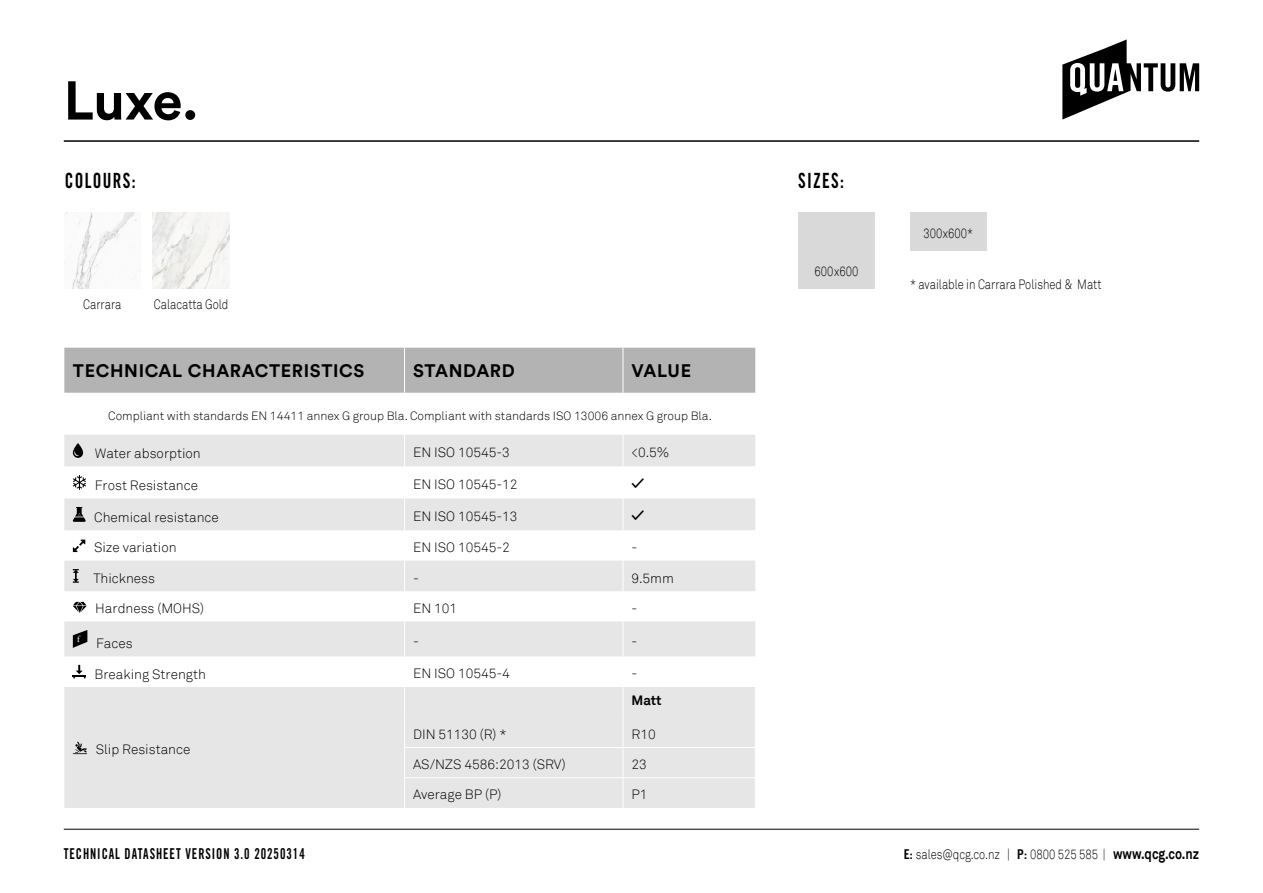
<style>
.page{position:relative;width:1263px;height:893px;background:#fff}
.page>*{position:absolute;margin:0;border:0;box-sizing:border-box;transform-origin:0 0}
.t1{font:700 54px "Circular Std";color:#000}
.t2{font:21px "Trade Gothic Bold Cond Twenty";letter-spacing:.075em;color:#000;scale:.83 1}
.t3{font:700 18px "Circular Std";letter-spacing:.035em;color:#000}
.t4{font:15px "Trade Gothic Bold Cond Twenty";letter-spacing:.075em;color:#000;scale:.83 1}
.t5{font:300 13.5px "Akkurat";color:#000}
.t6{font:300 13.5px "Akkurat";color:#000;scale:.83 1}
.t7{font:700 13.5px "Akkurat";color:#000}
.t8{font:700 13.5px "Circular Std";color:#000}
.t9{font:300 12px "Akkurat";color:#000}
.t10{font:9px "Minion Pro";color:#fff}
.s1{font-family:"Trade Gothic Bold Cond Twenty";font-weight:400}
.s2{font-weight:700;font-size:15px}
</style>
<div class="page">
<hr style="left:64px;top:140px;width:1135px;height:2px;background:#000">
<hr style="left:64px;top:829px;width:1135px;height:1px;background:#000">
<svg style="left:1062px;top:40px;width:137px;height:80px"></svg>
<img style="left:153px;top:212px;width:76px;height:77px">
<img style="left:64px;top:212px;width:77px;height:77px">
<div style="left:64px;top:348px;width:691px;height:45px;background:#b3b3b3"></div>
<svg style="left:64px;top:435px;width:691px;height:373px;fill:#e6e6e6"></svg>
<hr style="left:404px;top:348px;width:1px;height:45px;background:#fff">
<hr style="left:623px;top:348px;width:1px;height:45px;background:#fff">
<hr style="left:404px;top:435px;width:1px;height:31px;background:#fff">
<hr style="left:623px;top:435px;width:1px;height:31px;background:#fff">
<hr style="left:404px;top:466px;width:1px;height:32px;background:#fff">
<hr style="left:623px;top:466px;width:1px;height:32px;background:#fff">
<hr style="left:404px;top:498px;width:1px;height:32px;background:#fff">
<hr style="left:623px;top:498px;width:1px;height:32px;background:#fff">
<hr style="left:404px;top:530px;width:1px;height:31px;background:#fff">
<hr style="left:623px;top:530px;width:1px;height:31px;background:#fff">
<hr style="left:404px;top:561px;width:1px;height:30px;background:#fff">
<hr style="left:623px;top:561px;width:1px;height:30px;background:#fff">
<hr style="left:404px;top:591px;width:1px;height:30px;background:#fff">
<hr style="left:623px;top:591px;width:1px;height:30px;background:#fff">
<hr style="left:404px;top:621px;width:1px;height:35px;background:#fff">
<hr style="left:623px;top:621px;width:1px;height:35px;background:#fff">
<hr style="left:404px;top:656px;width:1px;height:31px;background:#fff">
<hr style="left:623px;top:656px;width:1px;height:31px;background:#fff">
<hr style="left:404px;top:687px;width:1px;height:30px;background:#fff">
<hr style="left:404px;top:717px;width:1px;height:30px;background:#fff">
<svg style="left:404px;top:748px;width:1px;height:29px"></svg>
<hr style="left:404px;top:778px;width:1px;height:30px;background:#fff">
<hr style="left:623px;top:687px;width:1px;height:30px;background:#fff">
<hr style="left:623px;top:717px;width:1px;height:30px;background:#fff">
<svg style="left:623px;top:748px;width:1px;height:29px"></svg>
<hr style="left:623px;top:778px;width:1px;height:30px;background:#fff">
<hr style="left:404px;top:747px;width:219px;height:1px;background:#fff">
<hr style="left:623px;top:747px;width:133px;height:1px;background:#fff">
<hr style="left:404px;top:777px;width:219px;height:1px;background:#fff">
<hr style="left:623px;top:777px;width:133px;height:1px;background:#fff">
<svg style="left:73px;top:443px;width:10px;height:15px"></svg>
<svg style="left:73px;top:475px;width:13px;height:15px"></svg>
<svg style="left:73px;top:507px;width:13px;height:15px"></svg>
<svg style="left:73px;top:540px;width:12px;height:12px"></svg>
<svg style="left:73px;top:569px;width:6px;height:14px"></svg>
<svg style="left:73px;top:602px;width:14px;height:11px"></svg>
<svg style="left:73px;top:630px;width:14px;height:18px"></svg>
<svg style="left:73px;top:665px;width:13px;height:13px"></svg>
<svg style="left:73px;top:741px;width:14px;height:13px"></svg>
<div style="left:798px;top:212px;width:77px;height:77px;background:#d9d9d9"></div>
<div style="left:910px;top:212px;width:76px;height:38px;background:#d9d9d9"></div>
<h1 class="t1" style="left:64px;top:66px;width:136px">Luxe.</h1>
<p class="t2" style="left:65px;top:167px;width:87px">COLOURS:</p>
<p class="t2" style="left:798px;top:167px;width:57px">SIZES:</p>
<p class="t6" style="left:83px;top:296px;width:47px">Carrara</p>
<p class="t6" style="left:154px;top:296px;width:91px">Calacatta Gold</p>
<p class="t3" style="left:73px;top:360px;width:293px">TECHNICAL CHARACTERISTICS</p>
<p class="t3" style="left:413px;top:360px;width:103px">STANDARD</p>
<p class="t3" style="left:632px;top:360px;width:61px">VALUE</p>
<p class="t9" style="left:108px;top:408px;width:605px">Compliant with standards EN 14411 annex G group Bla. Compliant with standards ISO 13006 annex G group Bla.</p>
<p class="t5" style="left:95px;top:445px;width:108px">Water absorption</p>
<p class="t5" style="left:413px;top:444px;width:98px">EN ISO 10545-3</p>
<p class="t5" style="left:631px;top:444px;width:39px">&lt;0.5%</p>
<p class="t5" style="left:95px;top:477px;width:105px">Frost Resistance</p>
<p class="t5" style="left:413px;top:476px;width:106px">EN ISO 10545-12</p>
<p class="t8" style="left:631px;top:474px;width:14px">✓</p>
<p class="t5" style="left:94px;top:509px;width:126px">Chemical resistance</p>
<p class="t5" style="left:413px;top:508px;width:106px">EN ISO 10545-13</p>
<p class="t8" style="left:631px;top:506px;width:14px">✓</p>
<p class="t5" style="left:94px;top:539px;width:84px">Size variation</p>
<p class="t5" style="left:413px;top:539px;width:98px">EN ISO 10545-2</p>
<p class="t5" style="left:631px;top:539px;width:7px">-</p>
<p class="t5" style="left:93px;top:570px;width:63px">Thickness</p>
<p class="t5" style="left:413px;top:570px;width:7px">-</p>
<p class="t5" style="left:631px;top:570px;width:44px">9.5mm</p>
<p class="t5" style="left:95px;top:600px;width:110px">Hardness (MOHS)</p>
<p class="t5" style="left:413px;top:600px;width:46px">EN 101</p>
<p class="t5" style="left:631px;top:600px;width:7px">-</p>
<p class="t10" style="left:77px;top:633px;width:4px">f</p>
<p class="t5" style="left:96px;top:635px;width:38px">Faces</p>
<p class="t5" style="left:413px;top:633px;width:7px">-</p>
<p class="t5" style="left:631px;top:633px;width:7px">-</p>
<p class="t5" style="left:95px;top:666px;width:113px">Breaking Strength</p>
<p class="t5" style="left:413px;top:666px;width:98px">EN ISO 10545-4</p>
<p class="t5" style="left:631px;top:666px;width:7px">-</p>
<p class="t5" style="left:96px;top:741px;width:96px">Slip Resistance</p>
<p class="t7" style="left:631px;top:692px;width:32px">Matt</p>
<p class="t5" style="left:413px;top:726px;width:95px">DIN 51130 (R) *</p>
<p class="t5" style="left:631px;top:726px;width:26px">R10</p>
<p class="t5" style="left:413px;top:756px;width:154px">AS/NZS 4586:2013 (SRV)</p>
<p class="t5" style="left:631px;top:756px;width:17px">23</p>
<p class="t5" style="left:413px;top:787px;width:90px">Average BP (P)</p>
<p class="t5" style="left:631px;top:787px;width:18px">P1</p>
<p class="t6" style="left:814px;top:264px;width:54px">600x600</p>
<p class="t6" style="left:923px;top:225px;width:61px">300x600*</p>
<p class="t6" style="left:910px;top:276px;width:232px">* available in Carrara Polished &amp; Matt</p>
<p class="t4" style="left:64px;top:844px;width:292px">TECHNICAL DATASHEET VERSION 3.0 20250314</p>
<p class="t6" style="left:904px;top:846px;width:357px"><span class="s1">E:</span> sales@qcg.co.nz | <span class="s1">P:</span> 0800 525 585 | <span class="s2">www.qcg.co.nz</span></p>
</div>
